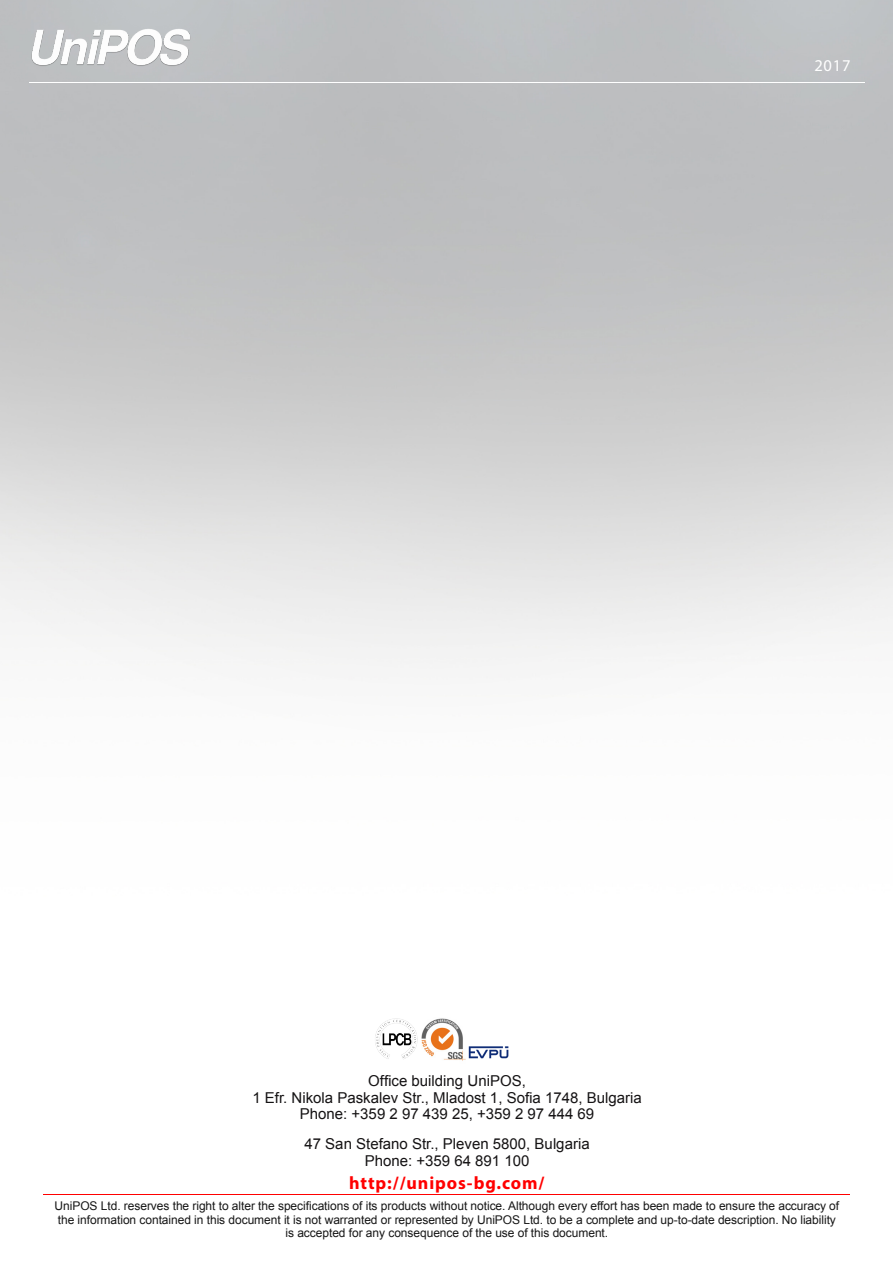
<style>
.page{position:relative;width:893px;height:1263px;background:#fff}
.page>*{position:absolute;margin:0;border:0;box-sizing:border-box;transform-origin:0 0}
.t1{font:700 18px "Myriad Pro";letter-spacing:.05em;color:#f00}
.t2{font:16.5px "Myriad Pro";color:#fff}
.t3{font:15px/16.5px "Arial";color:#151314;text-align:center}
.t4{font:12px/13.5px "Arial";letter-spacing:-.005em;color:#161616;text-align:center}
</style>
<div class="page">
<img style="left:0;top:0;width:893px;height:1195px">
<img style="left:4px;top:0;width:229px;height:111px">
<hr style="left:30px;top:82px;width:835px;height:1px;background:#fff">
<img style="left:422px;top:1018px;width:43px;height:50px">
<img style="left:373px;top:1018px;width:45px;height:42px">
<img style="left:467px;top:1036px;width:45px;height:35px">
<h2 class="t2" style="left:814px;top:55px;width:38px">2017</h2>
<p class="t3" style="left:252px;top:1073px;width:391px">Office building UniPOS,<br>1 Efr. Nikola Paskalev Str., Mladost 1, Sofia 1748, Bulgaria<br>Phone: +359 2 97 439 25, +359 2 97 444 69</p>
<p class="t3" style="left:304px;top:1136px;width:287px">47 San Stefano Str., Pleven 5800, Bulgaria<br>Phone: +359 64 891 100</p>
<h1 class="t1" style="left:349px;top:1171px;width:197px">http://unipos-bg.com/</h1>
<p class="t4" style="left:55px;top:1199px;width:786px">UniPOS Ltd. reserves the right to alter the specifications of its products without notice. Although every effort has been made to ensure the accuracy of the information contained in this document it is not warranted or represented by UniPOS Ltd. to be a complete and up-to-date description. No liability is accepted for any consequence of the use of this document.</p>
</div>
